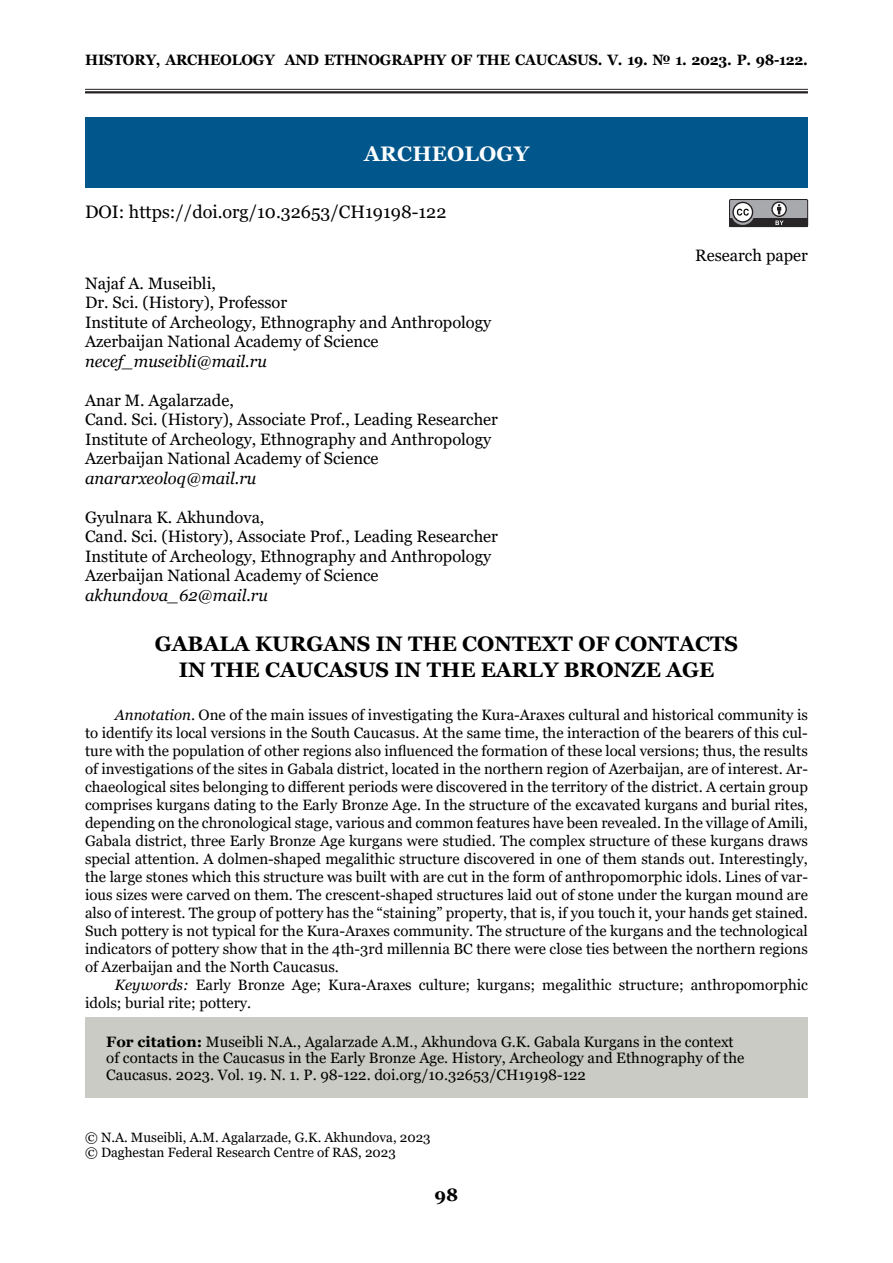
<style>
.page{position:relative;width:893px;height:1263px;background:#fff}
.page>*{position:absolute;margin:0;border:0;box-sizing:border-box;transform-origin:0 0}
.t1{font:700 21px/25.2px "Georgia";color:#000;text-align:center}
.t2{font:700 21px "Georgia";letter-spacing:.01em;color:#fff}
.t3{font:18px "Georgia";color:#000}
.t4{font:700 18px "Georgia";color:#000}
.t5{font:16.5px/19.5px "Georgia";color:#000}
.t6{font:italic 16.5px "Georgia";color:#000}
.t7{font:15px/18px "Georgia";color:#000}
.t8{font:700 15px "Georgia";letter-spacing:-.01em;color:#000;scale:.95 1}
.t9{font:13.5px/15px "Georgia";color:#000}
.s1{font-style:italic}
.s2{font-weight:700}
</style>
<div class="page">
<hr style="left:85px;top:89px;width:723px;height:1px;background:#231f20">
<hr style="left:85px;top:91px;width:723px;height:2px;background:#231f20">
<div style="left:729px;top:199px;width:79px;height:28px;background:#a8a9ad"></div>
<div style="left:729px;top:199px;width:79px;height:28px;border:1px solid #231f20"></div>
<div style="left:729px;top:218px;width:79px;height:9px;background:#282526"></div>
<svg style="left:732px;top:204px;width:22px;height:21px"></svg>
<svg style="left:772px;top:202px;width:14px;height:14px"></svg>
<div style="left:771px;top:201px;width:16px;height:16px;border:1px solid #231f20;border-radius:50%"></div>
<svg style="left:777px;top:204px;width:4px;height:10px"></svg>
<svg style="left:733px;top:202px;width:19px;height:20px"></svg>
<div style="left:732px;top:202px;width:21px;height:21px;border:1px solid #231f20;border-radius:50%"></div>
<svg style="left:775px;top:221px;width:9px;height:4px"></svg>
<svg style="left:737px;top:209px;width:12px;height:7px"></svg>
<div style="left:85px;top:1017px;width:723px;height:81px;background:#cacbc4"></div>
<div style="left:85px;top:117px;width:723px;height:71px;background:#01568c"></div>
<p class="t8" style="left:85px;top:50px;width:762px">HISTORY, ARСHEOLOGY AND ETHNOGRAPHY OF THE CAUCASUS. V. 19. № 1. 2023. P. 98-122.</p>
<h1 class="t2" style="left:364px;top:140px;width:167px">ARCHEOLOGY</h1>
<p class="t3" style="left:85px;top:201px;width:363px">DOI: https://doi.org/10.32653/CH19198-122</p>
<p class="t5" style="left:695px;top:246px;width:114px">Research paper</p>
<p class="t5" style="left:85px;top:274px;width:408px">Najaf A. Museibli,<br>Dr. Sci. (History), Professor<br>Institute of Archeology, Ethnography and Anthropology Azerbaijan National Academy of Science</p>
<p class="t6" style="left:85px;top:351px;width:183px">necef_museibli@mail.ru</p>
<p class="t5" style="left:85px;top:391px;width:414px">Anar M. Agalarzade,<br>Cand. Sci. (History), Associate Prof., Leading Researcher Institute of Archeology, Ethnography and Anthropology Azerbaijan National Academy of Science</p>
<p class="t6" style="left:85px;top:468px;width:173px">anararxeoloq@mail.ru</p>
<p class="t5" style="left:85px;top:508px;width:414px">Gyulnara K. Akhundova,<br>Cand. Sci. (History), Associate Prof., Leading Researcher Institute of Archeology, Ethnography and Anthropology Azerbaijan National Academy of Science</p>
<p class="t6" style="left:85px;top:585px;width:184px">akhundova_62@mail.ru</p>
<h1 class="t1" style="left:155px;top:631px;width:585px">GABALA KURGANS IN THE CONTEXT OF CONTACTS<br>IN THE CAUCASUS IN THE EARLY BRONZE AGE</h1>
<p class="t7" style="left:85px;top:706px;width:724px;text-align:justify;text-indent:30px"><span class="s1">Annotation</span>. One of the main issues of investigating the Kura-Araxes cultural and historical community is to identify its local versions in the South Caucasus. At the same time, the interaction of the bearers of this cul&shy;ture with the population of other regions also influenced the formation of these local versions; thus, the results of investigations of the sites in Gabala district, located in the northern region of Azerbaijan, are of interest. Ar&shy;chaeological sites belonging to different periods were discovered in the territory of the district. A certain group comprises kurgans dating to the Early Bronze Age. In the structure of the excavated kurgans and burial rites, depending on the chronological stage, various and common features have been revealed. In the village of Amili, Gabala district, three Early Bronze Age kurgans were studied. The complex structure of these kurgans draws special attention. A dolmen-shaped megalithic structure discovered in one of them stands out. Interestingly, the large stones which this structure was built with are cut in the form of anthropomorphic idols. Lines of var&shy;ious sizes were carved on them. The crescent-shaped structures laid out of stone under the kurgan mound are also of interest. The group of pottery has the “staining” property, that is, if you touch it, your hands get stained.<br>Such pottery is not typical for the Kura-Araxes community. The structure of the kurgans and the technological indicators of pottery show that in the 4th-3rd millennia BC there were close ties between the northern regions of Azerbaijan and the North Caucasus.</p>
<p class="t7" style="left:85px;top:976px;width:724px;text-indent:30px"><span class="s1">Keywords:</span> Early Bronze Age; Kura-Araxes culture; kurgans; megalithic structure; anthropomorphic idols; burial rite; pottery.</p>
<p class="t7" style="left:106px;top:1034px;width:639px;line-height:16.5px"><span class="s2">For citation:</span> Museibli N.A., Agalarzade A.M., Akhundova G.K. Gabala Kurgans in the context of contacts in the Caucasus in the Early Bronze Age. History, Archeology and Ethnography of the<br>Caucasus. 2023. Vol. 19. N. 1. P. 98-122. doi.org/10.32653/CH19198-122</p>
<p class="t9" style="left:85px;top:1130px;width:347px">© N.A. Museibli, A.M. Agalarzade, G.K. Akhundova, 2023 © Daghestan Federal Research Centre of RAS, 2023</p>
<p class="t4" style="left:435px;top:1183px;width:25px">98</p>
</div>
